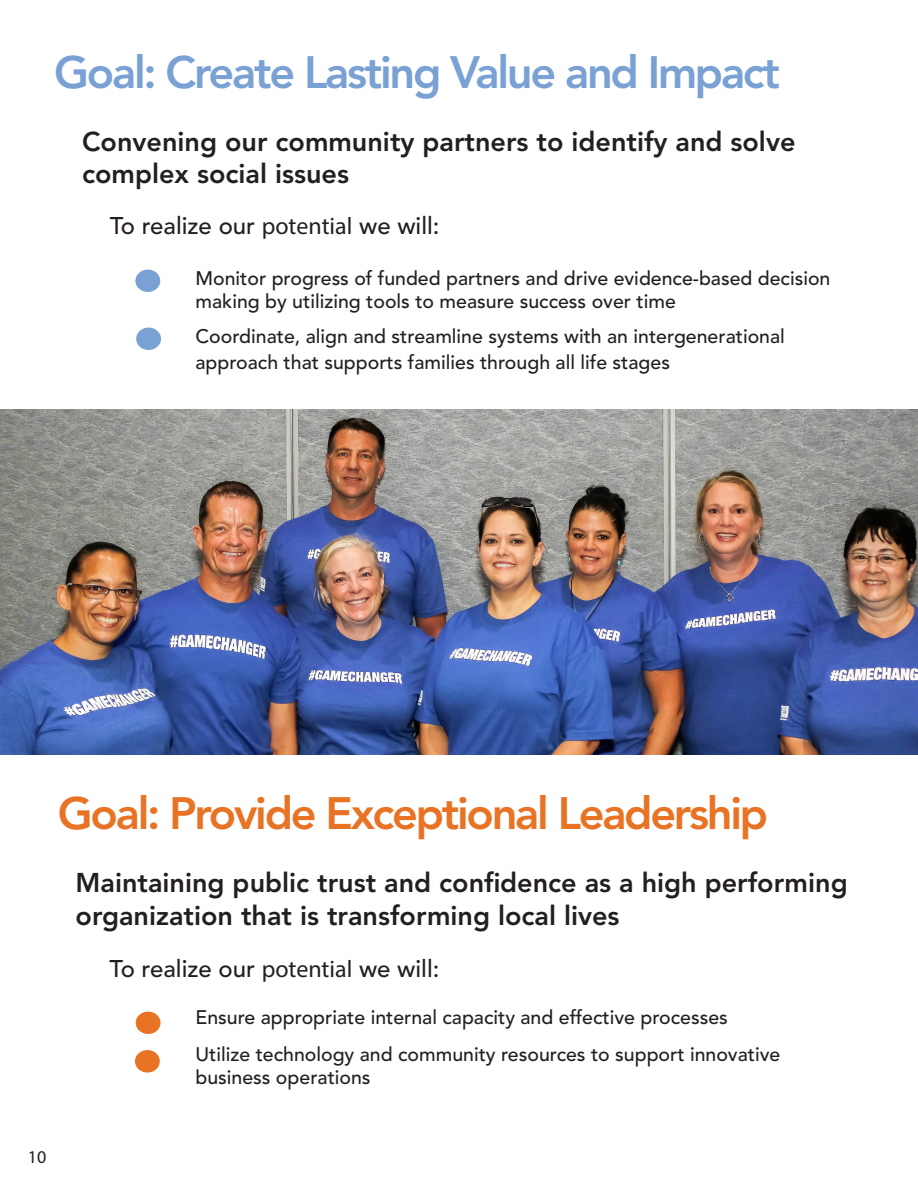
<style>
.page{position:relative;width:918px;height:1188px;background:#fff}
.page>*{position:absolute;margin:0;border:0;box-sizing:border-box;transform-origin:0 0}
.t1{font:800 45px "Avenir LT Std";letter-spacing:-.05em;color:#e87324}
.t2{font:800 45px "Avenir LT Std";letter-spacing:-.05em;color:#79a1d4}
.t3{font:800 27px/32.4px "Avenir LT Std";color:#231f20}
.t4{font:500 24px "Avenir LT Std";color:#231f20}
.t5{font:500 19.5px/23.4px "Avenir LT Std";color:#231f20}
.t6{font:18px "Myriad Pro";color:#231f20}
.s1{font-family:"Myriad Pro";font-weight:400}
</style>
<div class="page">
<img style="left:0;top:410px;width:918px;height:344px">
<div style="left:135px;top:270px;width:25px;height:22px;background:#79a1d4;border-radius:50%"></div>
<div style="left:136px;top:328px;width:25px;height:22px;background:#79a1d4;border-radius:50%"></div>
<div style="left:136px;top:1012px;width:25px;height:22px;background:#e87324;border-radius:50%"></div>
<div style="left:135px;top:1050px;width:25px;height:22px;background:#e87324;border-radius:50%"></div>
<h1 class="t2" style="left:54px;top:46px;width:727px">Goal: Create Lasting Value and Impact</h1>
<h2 class="t3" style="left:82px;top:125px;width:715px">Convening our community partners to identify and solve complex social issues</h2>
<p class="t4" style="left:110px;top:212px;width:331px">To realize our <span class="s1">potential</span> we will:</p>
<p class="t5" style="left:195px;top:267px;width:636px">Monitor progress of funded partners and drive evidence-based decision making by utilizing tools to measure success over time</p>
<p class="t5" style="left:195px;top:325px;width:591px;line-height:25.2px">Coordinate, align and streamline systems with an intergenerational approach that supports families through all life stages</p>
<h1 class="t1" style="left:58px;top:787px;width:712px">Goal: Provide Exceptional Leadership</h1>
<h2 class="t3" style="left:76px;top:867px;width:774px">Maintaining public trust and confidence as a high performing organization that is transforming local lives</h2>
<p class="t4" style="left:110px;top:955px;width:331px">To realize our <span class="s1">potential</span> we will:</p>
<p class="t5" style="left:195px;top:1000px;width:586px;line-height:36.3px">Ensure appropriate internal capacity and effective processes<br>Utilize technology and community resources to support innovative</p>
<p class="t5" style="left:195px;top:1066px;width:177px">business operations</p>
<p class="t6" style="left:28px;top:1146px;width:20px">10</p>
</div>
